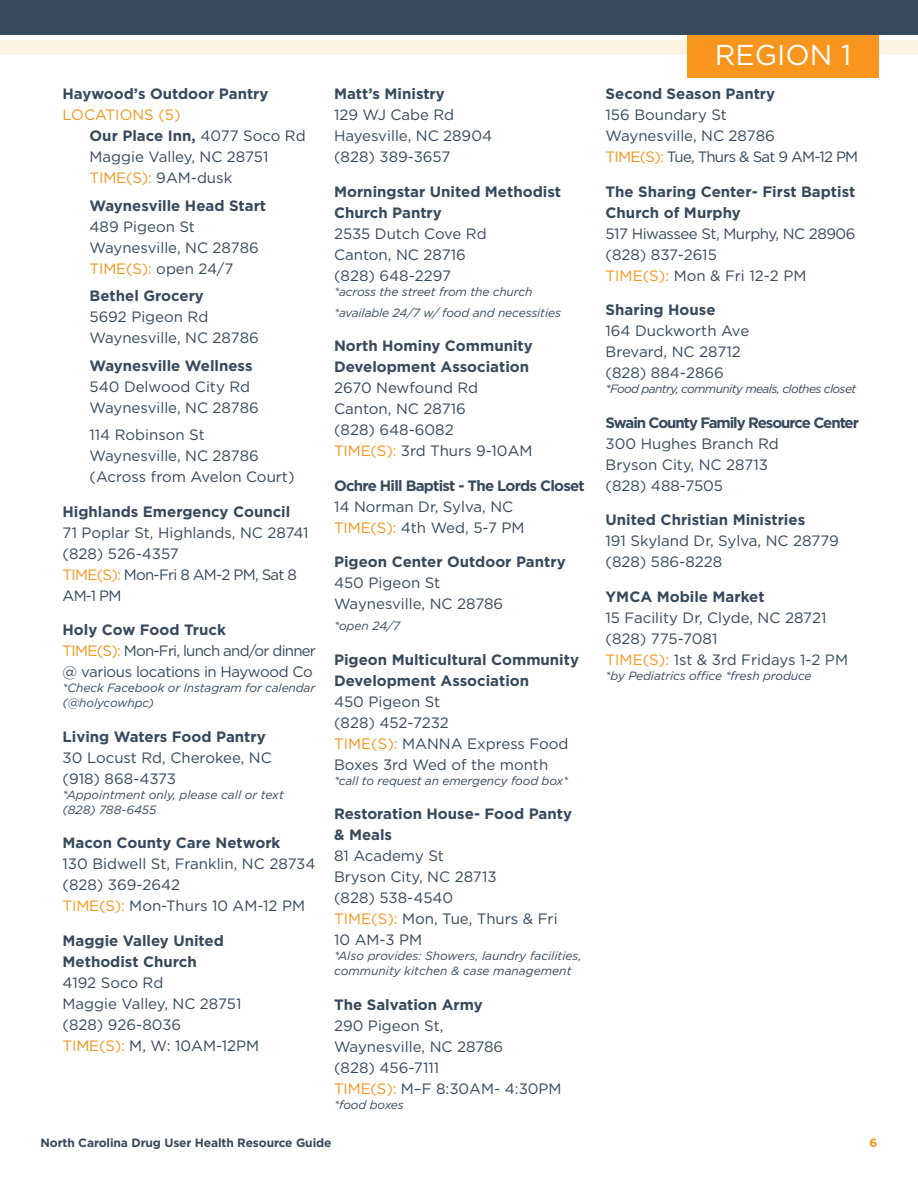
<style>
.page{position:relative;width:918px;height:1188px;background:#fff}
.page>*{position:absolute;margin:0;border:0;box-sizing:border-box;transform-origin:0 0}
.t1{font:28.65px "Gotham";color:#fff}
.Locations_indented{font:15px/21px "Gotham";color:#36495d}
.Locations_indented-2{font:15px/21px "Gotham";letter-spacing:-.03em;color:#36495d}
.Locations_indented-3{font:15px/21px "Gotham";letter-spacing:-.05em;color:#36495d}
.Location_WORD{font:700 15px/21px "Gotham";letter-spacing:-.05em;color:#36495d}
.Location_WORD-2{font:700 15px/21px "Gotham";color:#36495d}
.t2{font:italic 12px/15px "Gotham";letter-spacing:-.01em;color:#36495d}
.t3{font:700 12px "Gotham";letter-spacing:-.01em;color:#36495d}
.t4{font:italic 12px "Gotham";letter-spacing:-.05em;color:#36495d}
.t5{font:700 12px "Gotham";color:#f7951d}
.s1{font-weight:400;color:#f7951d}
.s2{font-weight:700}
.s3{color:#f7951d}
.s4{font-weight:400}
</style>
<div class="page">
<div style="left:0;top:40px;width:918px;height:15px;background:#fef3e3"></div>
<div style="left:688px;top:22px;width:191px;height:55px;background:#f7951d"></div>
<div style="left:0;top:0;width:918px;height:34px;background:#36495d"></div>
<p class="Location_WORD-2" style="left:63px;top:83px;width:208px">Haywood’s Outdoor Pantry<br><span class="s1">LOCATIONS (5)</span></p>
<p class="Locations_indented" style="left:90px;top:125px;width:218px"><span class="s2">Our Place Inn,</span> 4077 Soco Rd<br>Maggie Valley, NC 28751<br><span class="s3">TIME(S):</span> 9AM-dusk</p>
<p class="Locations_indented" style="left:90px;top:194px;width:178px"><span class="s2">Waynesville Head Start<br></span>489 Pigeon St<br>Waynesville, NC 28786<br><span class="s3">TIME(S):</span> open 24/7</p>
<p class="Locations_indented" style="left:90px;top:285px;width:171px"><span class="s2">Bethel Grocery<br></span>5692 Pigeon Rd<br>Waynesville, NC 28786</p>
<p class="Locations_indented" style="left:90px;top:354px;width:171px"><span class="s2">Waynesville Wellness<br></span>540 Delwood City Rd<br>Waynesville, NC 28786</p>
<p class="Locations_indented" style="left:90px;top:424px;width:206px">114 Robinson St<br>Waynesville, NC 28786 (Across from Avelon Court)</p>
<p class="Locations_indented" style="left:63px;top:500px;width:248px"><span class="s2">Highlands Emergency Council<br></span>71 Poplar St, Highlands, NC 28741 (828) 526-4357<br><span class="s3">TIME(S):</span> Mon-Fri 8 AM-2 PM, Sat 8<br>AM-1 PM</p>
<p class="Locations_indented-3" style="left:63px;top:619px;width:255px"><span class="s2">Holy Cow Food Truck<br></span><span class="s3">TIME(S):</span> Mon-Fri, lunch and/or dinner @ various locations in Haywood Co</p>
<p class="t2" style="left:63px;top:680px;width:254px">*Check Facebook or Instagram for calendar (@holycowhpc)</p>
<p class="Locations_indented" style="left:63px;top:725px;width:211px"><span class="s2">Living Waters Food Pantry<br></span>30 Locust Rd, Cherokee, NC (918) 868-4373</p>
<p class="t2" style="left:63px;top:787px;width:223px">*Appointment only, please call or text (828) 788-6455</p>
<p class="Locations_indented" style="left:63px;top:832px;width:255px"><span class="s2">Macon County Care Network<br></span>130 Bidwell St, Franklin, NC 28734 (828) 369-2642<br><span class="s3">TIME(S):</span> Mon-Thurs 10 AM-12 PM</p>
<p class="Locations_indented" style="left:63px;top:929px;width:198px"><span class="s2">Maggie Valley United<br>Methodist Church<br></span>4192 Soco Rd<br>Maggie Valley, NC 28751 (828) 926-8036<br><span class="s3">TIME(S):</span> M, W: 10AM-12PM</p>
<p class="Locations_indented" style="left:334px;top:83px;width:160px"><span class="s2">Matt’s Ministry<br></span>129 WJ Cabe Rd<br>Hayesville, NC 28904 (828) 389-3657</p>
<p class="Locations_indented" style="left:334px;top:180px;width:228px"><span class="s2">Morningstar United Methodist<br>Church Pantry<br></span>2535 Dutch Cove Rd<br>Canton, NC 28716<br>(828) 648-2297</p>
<p class="t2" style="left:334px;top:281px;width:228px;line-height:21px">*across the street from the church *available 24/7 w/ food and necessities</p>
<p class="Locations_indented" style="left:334px;top:335px;width:200px"><span class="s2">North Hominy Community<br>Development Association<br></span>2670 Newfound Rd<br>Canton, NC 28716<br>(828) 648-6082<br><span class="s3">TIME(S):</span> 3rd Thurs 9-10AM</p>
<p class="Location_WORD" style="left:334px;top:475px;width:252px">Ochre Hill Baptist - The Lords Closet<br><span class="s4">14 Norman Dr, Sylva, NC<br></span><span class="s1">TIME(S):</span> <span class="s4">4th Wed, 5-7 PM</span></p>
<p class="Locations_indented" style="left:334px;top:551px;width:233px"><span class="s2">Pigeon Center Outdoor Pantry<br></span>450 Pigeon St<br>Waynesville, NC 28786</p>
<p class="t2" style="left:334px;top:618px;width:68px">*open 24/7</p>
<p class="Locations_indented" style="left:334px;top:648px;width:246px"><span class="s2">Pigeon Multicultural Community<br>Development Association<br></span>450 Pigeon St<br>(828) 452-7232<br><span class="s3">TIME(S):</span> MANNA Express Food<br>Boxes 3rd Wed of the month</p>
<p class="t2" style="left:334px;top:773px;width:236px">*call to request an emergency food box*</p>
<p class="Locations_indented" style="left:334px;top:803px;width:240px"><span class="s2">Restoration House- Food Panty &amp; Meals<br></span>81 Academy St<br>Bryson City, NC 28713<br>(828) 538-4540<br><span class="s3">TIME(S):</span> Mon, Tue, Thurs &amp; Fri<br>10 AM-3 PM</p>
<p class="t2" style="left:334px;top:948px;width:249px">*Also provides: Showers, laundry facilities, community kitchen &amp; case management</p>
<p class="Locations_indented" style="left:334px;top:993px;width:229px"><span class="s2">The Salvation Army<br></span>290 Pigeon St,<br>Waynesville, NC 28786<br>(828) 456-7111<br><span class="s3">TIME(S):</span> M–F 8:30AM- 4:30PM</p>
<p class="t2" style="left:334px;top:1097px;width:71px">*food boxes</p>
<h1 class="t1" style="left:715px;top:36px;width:138px">REGION 1</h1>
<p class="Locations_indented" style="left:606px;top:83px;width:254px"><span class="s2">Second Season Pantry<br></span>156 Boundary St<br>Waynesville, NC 28786<br><span class="s3">TIME(S):</span> Tue, Thurs &amp; Sat 9 AM-12 PM</p>
<p class="Locations_indented-2" style="left:606px;top:180px;width:252px"><span class="s2">The Sharing Center- First Baptist<br>Church of Murphy<br></span>517 Hiwassee St, Murphy, NC 28906 (828) 837-2615<br><span class="s3">TIME(S):</span> Mon &amp; Fri 12-2 PM</p>
<p class="Locations_indented" style="left:606px;top:299px;width:145px"><span class="s2">Sharing House<br></span>164 Duckworth Ave<br>Brevard, NC 28712 (828) 884-2866</p>
<p class="t4" style="left:606px;top:381px;width:252px">*Food pantry, community meals, clothes closet</p>
<p class="Locations_indented" style="left:606px;top:411px;width:255px"><span class="s2">Swain County Family Resource Center<br></span>300 Hughes Branch Rd<br>Bryson City, NC 28713<br>(828) 488-7505</p>
<p class="Locations_indented" style="left:606px;top:509px;width:235px"><span class="s2">United Christian Ministries<br></span>191 Skyland Dr, Sylva, NC 28779 (828) 586-8228</p>
<p class="Locations_indented" style="left:606px;top:585px;width:244px"><span class="s2">YMCA Mobile Market<br></span>15 Facility Dr, Clyde, NC 28721 (828) 775-7081<br><span class="s3">TIME(S):</span> 1st &amp; 3rd Fridays 1-2 PM</p>
<p class="t2" style="left:606px;top:668px;width:208px">*by Pediatrics office *fresh produce</p>
<p class="t3" style="left:40px;top:1135px;width:293px">North Carolina Drug User Health Resource Guide</p>
<p class="t5" style="left:870px;top:1135px;width:9px">6</p>
</div>
